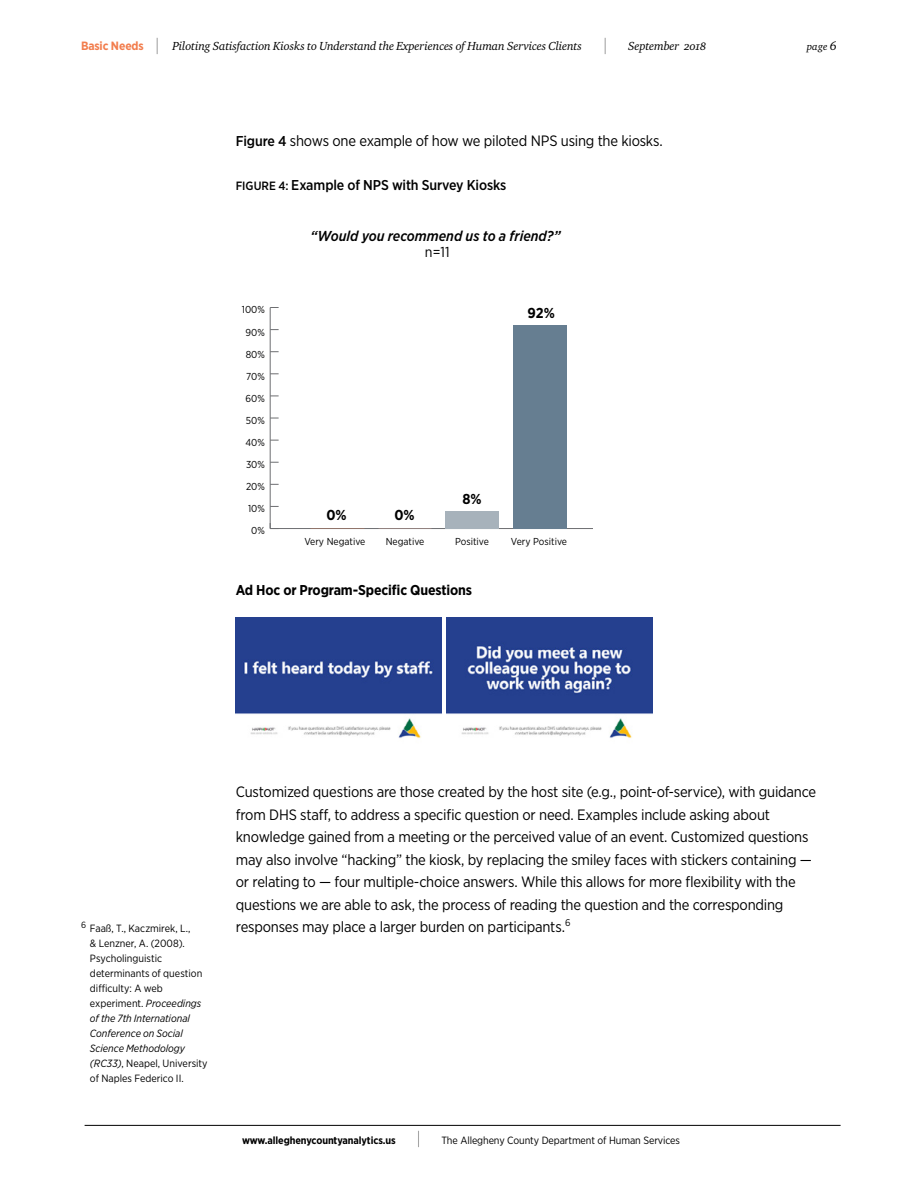
<style>
.page{position:relative;width:918px;height:1188px;background:#fff}
.page>*{position:absolute;margin:0;border:0;box-sizing:border-box;transform-origin:0 0}
.t1{font:15px/22.5px "Gotham Narrow";letter-spacing:-.015em;color:#000}
.t2{font:italic 500 14.4px "Gotham Narrow";color:#000}
.t3{font:700 14.4px "Gotham Narrow";color:#000}
.t4{font:14.4px "Gotham Narrow";color:#000}
.t5{font:500 14.25px "Gotham Narrow";letter-spacing:-.01em;color:#000}
.t6{font:700 14.25px "Gotham Narrow";letter-spacing:-.01em;color:#000}
.t7{font:12px "Charter ITC Regu Ital OS";letter-spacing:-.01em;color:#000}
.t8{font:10.5px/15px "Gotham Narrow";letter-spacing:-.005em;color:#000}
.t9{font:700 10.5px "Gotham Narrow";letter-spacing:-.01em;color:#000}
.t10{font:10.5px "Charter ITC Regu Ital OS";color:#000}
.t11{font:10.05px "Gotham Narrow";color:#000}
.s1{font-family:"Gotham Narrow";font-weight:700;color:#f27d4d}
.s2{font-family:"Gotham Narrow";font-weight:100;font-size:18px}
.s3{font-size:13.5px}
.s4{font-weight:500;font-size:14.25px}
.s5{font-size:12px}
.s6{font-style:italic}
.s7{font-weight:100;font-size:18px}
</style>
<div class="page">
<hr style="left:85px;top:1125px;width:756px;height:1px;background:#000">
<hr style="left:270px;top:528px;width:322px;height:1px;background:#6d6e71">
<hr style="left:270px;top:308px;width:1px;height:221px;background:#6d6e71">
<div style="left:513px;top:325px;width:54px;height:204px;background:#667e91"></div>
<div style="left:445px;top:511px;width:54px;height:18px;background:#a7b2bb"></div>
<img style="left:236px;top:617px;width:206px;height:122px">
<img style="left:446px;top:617px;width:206px;height:122px">
<p class="t7" style="left:81px;top:39px;width:528px"><span class="s1">Basic Needs</span> <span class="s2">|</span> Piloting Satisfaction Kiosks to Understand the Experiences of Human Services Clients <span class="s2">|</span></p>
<p class="t7" style="left:628px;top:39px;width:80px">September 2018</p>
<p class="t10" style="left:807px;top:40px;width:32px">page <span class="s3">6</span></p>
<p class="t1" style="left:236px;top:130px;width:429px"><span class="s4">Figure 4</span> shows one example of how we piloted NPS using the kiosks.</p>
<p class="t5" style="left:236px;top:176px;width:272px"><span class="s5">FIGURE 4:</span> Example of NPS with Survey Kiosks</p>
<p class="t11" style="left:242px;top:304px;width:25px">100%</p>
<p class="t11" style="left:246px;top:326px;width:21px">90%</p>
<p class="t11" style="left:246px;top:348px;width:21px">80%</p>
<p class="t11" style="left:246px;top:370px;width:20px">70%</p>
<p class="t11" style="left:246px;top:392px;width:21px">60%</p>
<p class="t11" style="left:246px;top:414px;width:20px">50%</p>
<p class="t11" style="left:245px;top:436px;width:21px">40%</p>
<p class="t11" style="left:246px;top:458px;width:20px">30%</p>
<p class="t11" style="left:246px;top:480px;width:20px">20%</p>
<p class="t11" style="left:248px;top:503px;width:18px">10%</p>
<p class="t11" style="left:251px;top:525px;width:15px">0%</p>
<p class="t2" style="left:311px;top:227px;width:252px">“Would you recommend us to a friend?”</p>
<p class="t4" style="left:425px;top:243px;width:26px">n=11</p>
<p class="t3" style="left:528px;top:303px;width:29px">92%</p>
<p class="t3" style="left:326px;top:506px;width:22px">0%</p>
<p class="t3" style="left:394px;top:505px;width:22px">0%</p>
<p class="t3" style="left:462px;top:490px;width:21px">8%</p>
<p class="t11" style="left:304px;top:535px;width:62px">Very Negative</p>
<p class="t11" style="left:386px;top:535px;width:40px">Negative</p>
<p class="t11" style="left:455px;top:535px;width:35px">Positive</p>
<p class="t11" style="left:511px;top:535px;width:58px">Very Positive</p>
<p class="t6" style="left:236px;top:581px;width:238px">Ad Hoc or Program-Specific Questions</p>
<p class="t8" style="left:90px;top:921px;width:119px;text-indent:-9px"><sup>6</sup> Faaß, T., Kaczmirek, L.,<br>&amp; Lenzner, A. (2008).<br>Psycholinguistic determinants of question difficulty: A web experiment. <span class="s6">Proceedings of the 7th International<br>Conference on Social<br>Science Methodology (RC33)</span>, Neapel, University of Naples Federico II.</p>
<p class="t1" style="left:236px;top:781px;width:582px">Customized questions are those created by the host site (e.g., point-of-service), with guidance from DHS staff, to address a specific question or need. Examples include asking about knowledge gained from a meeting or the perceived value of an event. Customized questions may also involve “hacking” the kiosk, by replacing the smiley faces with stickers containing — or relating to — four multiple-choice answers. While this allows for more flexibility with the questions we are able to ask, the process of reading the question and the corresponding responses may place a larger burden on participants.<sup>6</sup></p>
<p class="t9" style="left:242px;top:1133px;width:180px">www.alleghenycountyanalytics.us <span class="s7">|</span></p>
<p class="t8" style="left:441px;top:1132px;width:240px">The Allegheny County Department of Human Services</p>
</div>
